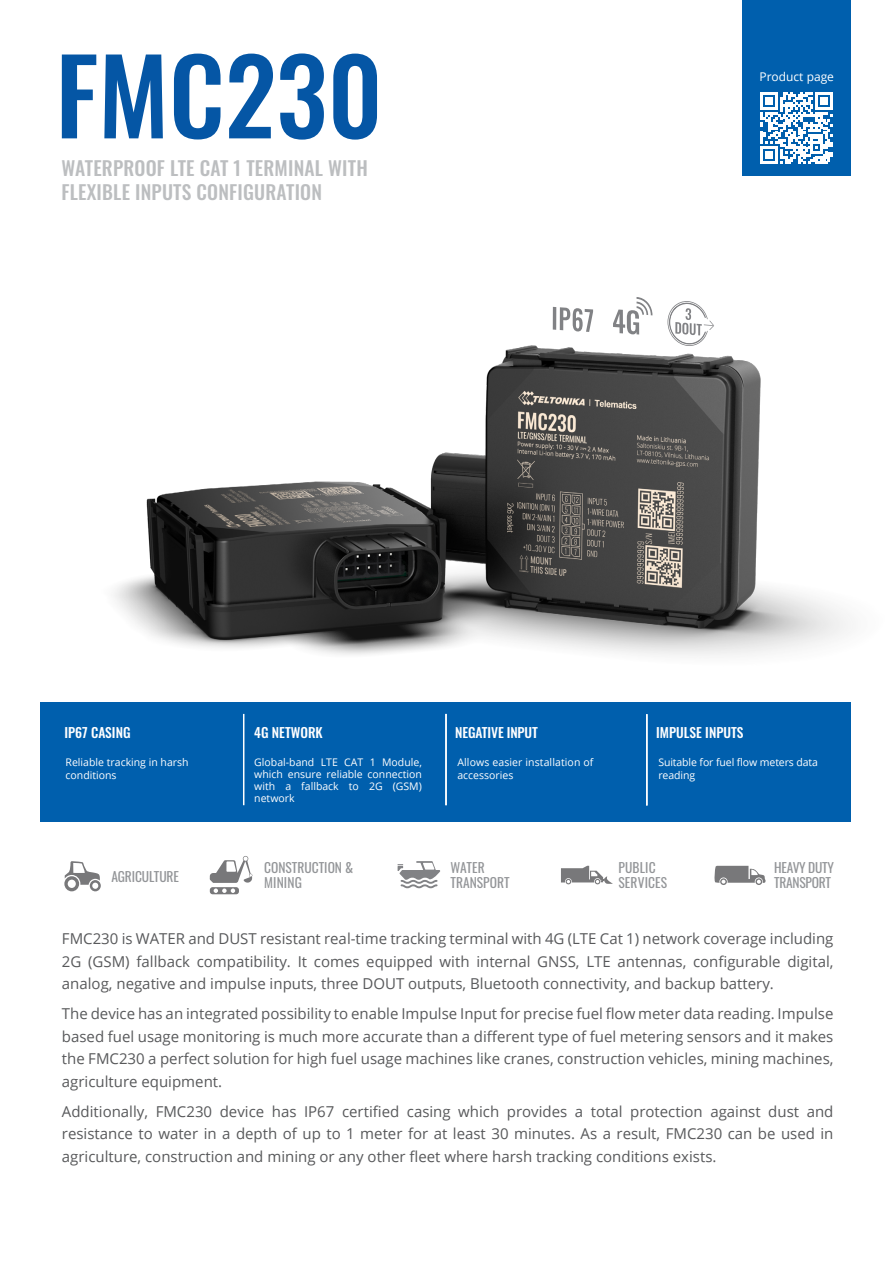
<style>
.page{position:relative;width:893px;height:1263px;background:#fff}
.page>*{position:absolute;margin:0;border:0;box-sizing:border-box;transform-origin:0 0}
.t1{font:500 103.5px "Oswald";color:#0556a5}
.t2{font:500 19.5px/24px "Oswald";letter-spacing:.01em;color:#bcbec0}
.t3{font:15px/22.5px "Open Sans";color:#58595b;text-align:justify}
.t4{font:13.5px/15px "Oswald";color:#939598}
.t5{font:500 13.5px "Oswald";color:#fff}
.t6{font:13.5px/15px "Oswald";letter-spacing:-.02em;color:#939598}
.t7{font:12px "Open Sans";color:#fff}
.t8{font:10.5px/12.6px "Open Sans";color:#fff}
</style>
<div class="page">
<div style="left:41px;top:702px;width:810px;height:119px;background:#005fad"></div>
<img style="left:40px;top:328px;width:808px;height:386px">
<hr style="left:243px;top:714px;width:1px;height:91px;background:#fff">
<hr style="left:445px;top:714px;width:2px;height:91px;background:#fff">
<hr style="left:646px;top:714px;width:2px;height:91px;background:#fff">
<hr style="left:553px;top:307px;width:3px;height:23px;background:#818285">
<svg style="left:560px;top:307px;width:33px;height:25px"></svg>
<svg style="left:613px;top:297px;width:39px;height:37px"></svg>
<svg style="left:667px;top:301px;width:48px;height:46px"></svg>
<svg style="left:64px;top:861px;width:37px;height:30px"></svg>
<svg style="left:210px;top:856px;width:43px;height:38px"></svg>
<svg style="left:398px;top:861px;width:42px;height:27px"></svg>
<svg style="left:561px;top:866px;width:52px;height:18px"></svg>
<svg style="left:714px;top:866px;width:52px;height:19px"></svg>
<div style="left:743px;top:0;width:108px;height:176px;background:#005fad"></div>
<svg style="left:761px;top:92px;width:72px;height:72px"></svg>
<h1 class="t1" style="left:56px;top:42px;width:329px">FMC230</h1>
<h2 class="t2" style="left:62px;top:157px;width:308px">WATERPROOF LTE CAT 1 TERMINAL WITH<br>FLEXIBLE INPUTS CONFIGURATION</h2>
<p class="t7" style="left:759px;top:68px;width:76px">Product page</p>
<p class="t5" style="left:64px;top:726px;width:68px">IP67 CASING</p>
<p class="t8" style="left:66px;top:756px;width:125px">Reliable tracking in harsh conditions</p>
<p class="t5" style="left:254px;top:725px;width:70px">4G NETWORK</p>
<p class="t8" style="left:254px;top:756px;width:169px;line-height:12px;text-align:justify">Global-band LTE CAT 1 Module, which ensure reliable connection with a fallback to 2G (GSM) network</p>
<p class="t5" style="left:455px;top:725px;width:84px">NEGATIVE INPUT</p>
<p class="t5" style="left:656px;top:725px;width:89px">IMPULSE INPUTS</p>
<p class="t8" style="left:457px;top:756px;width:138px">Allows easier installation of accessories</p>
<p class="t8" style="left:658px;top:756px;width:161px">Suitable for fuel flow meters data reading</p>
<p class="t4" style="left:111px;top:867px;width:69px">AGRICULTURE</p>
<p class="t4" style="left:264px;top:859px;width:91px">CONSTRUCTION &amp;<br>MINING</p>
<p class="t6" style="left:774px;top:858px;width:61px">HEAVY DUTY<br>TRANSPORT</p>
<p class="t4" style="left:450px;top:859px;width:61px">WATER<br>TRANSPORT</p>
<p class="t4" style="left:618px;top:859px;width:50px">PUBLIC<br>SERVICES</p>
<p class="t3" style="left:62px;top:927px;width:773px">FMC230 is WATER and DUST resistant real-time tracking terminal with 4G (LTE Cat 1) network coverage including 2G (GSM) fallback compatibility. It comes equipped with internal GNSS, LTE antennas, configurable digital, analog, negative and impulse inputs, three DOUT outputs, Bluetooth connectivity, and backup battery.</p>
<p class="t3" style="left:62px;top:1002px;width:773px">The device has an integrated possibility to enable Impulse Input for precise fuel flow meter data reading. Impulse based fuel usage monitoring is much more accurate than a different type of fuel metering sensors and it makes the FMC230 a perfect solution for high fuel usage machines like cranes, construction vehicles, mining machines, agriculture equipment.</p>
<p class="t3" style="left:62px;top:1100px;width:773px">Additionally, FMC230 device has IP67 certified casing which provides a total protection against dust and resistance to water in a depth of up to 1 meter for at least 30 minutes. As a result, FMC230 can be used in agriculture, construction and mining or any other fleet where harsh tracking conditions exists.</p>
</div>
